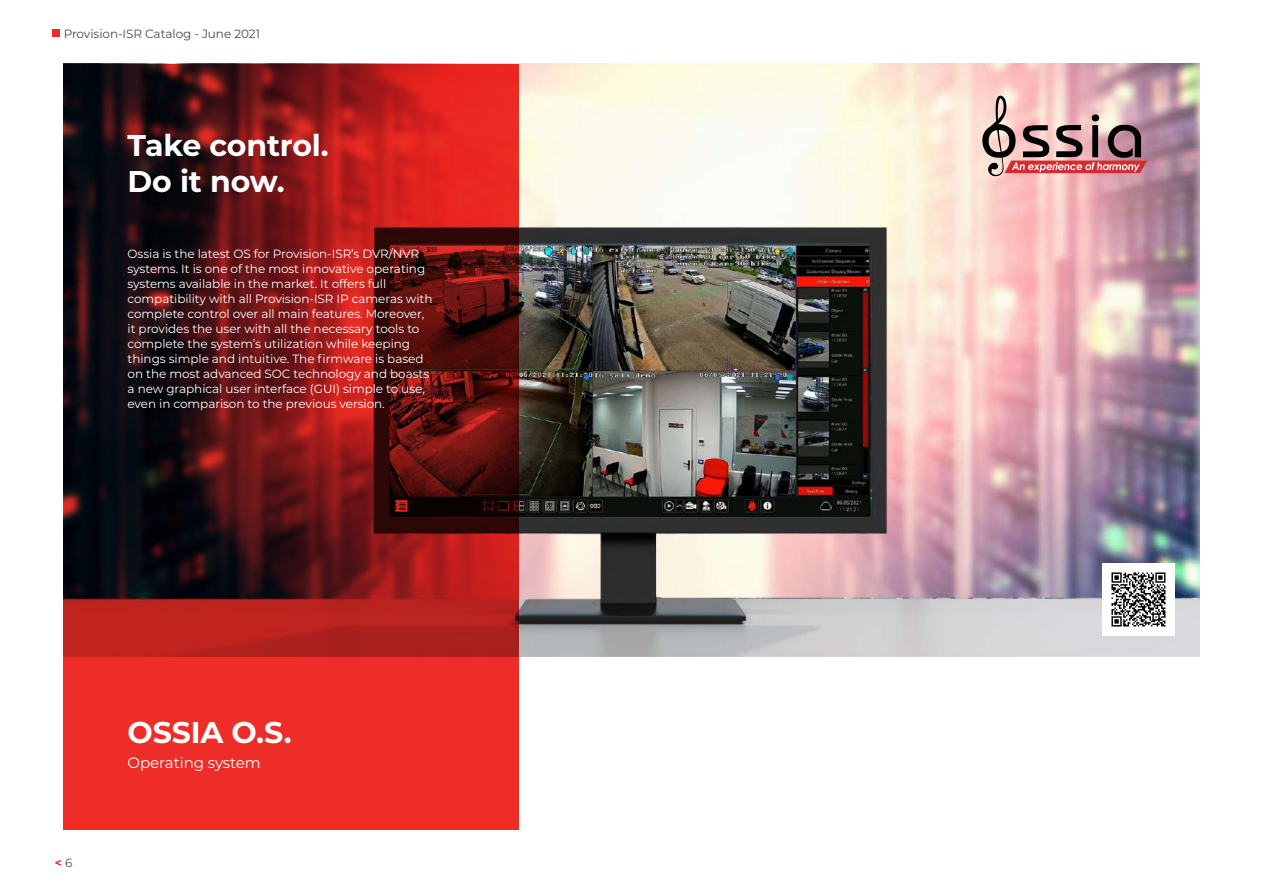
<style>
.page{position:relative;width:1263px;height:893px;background:#fff}
.page>*{position:absolute;margin:0;border:0;box-sizing:border-box;transform-origin:0 0}
.t1{font:700 30px/36px "Montserrat";letter-spacing:-.005em;color:#fff}
.t2{font:15px "Montserrat";letter-spacing:-.005em;color:#fff}
.t3{font:12px/15px "Montserrat";letter-spacing:-.005em;color:#fff}
.t4{font:12px "Montserrat";letter-spacing:-.005em;color:#4b4c4d}
.t5{font:700 12px "Montserrat";color:#ee2d28}
.s1{font-weight:400;color:#4b4c4d}
</style>
<div class="page">
<img style="left:519px;top:64px;width:680px;height:592px">
<svg style="left:64px;top:64px;width:455px;height:765px;background:#851a19"></svg>
<svg style="left:982px;top:96px;width:165px;height:80px;background:#bd8f8f"></svg>
<img style="left:1103px;top:563px;width:72px;height:72px">
<div style="left:53px;top:30px;width:7px;height:7px;background:#ee2d28"></div>
<p class="t4" style="left:64px;top:25px;width:198px">Provision-ISR Catalog - June 2021</p>
<h1 class="t1" style="left:128px;top:126px;width:203px">Take control.<br>Do it now.</h1>
<p class="t3" style="left:128px;top:246px;width:306px">Ossia is the latest OS for Provision-ISR’s DVR/NVR systems. It is one of the most innovative operating systems available in the market. It offers full compatibility with all Provision-ISR IP cameras with complete control over all main features. Moreover, it provides the user with all the necessary tools to complete the system’s utilization while keeping things simple and intuitive. The firmware is based on the most advanced SOC technology and boasts a new graphical user interface (GUI) simple to use, even in comparison to the previous version.</p>
<p class="t5" style="left:55px;top:854px;width:19px">&lt; <span class="s1">6</span></p>
<h1 class="t1" style="left:128px;top:713px;width:166px">OSSIA O.S.</h1>
<p class="t2" style="left:128px;top:752px;width:135px">Operating system</p>
</div>
